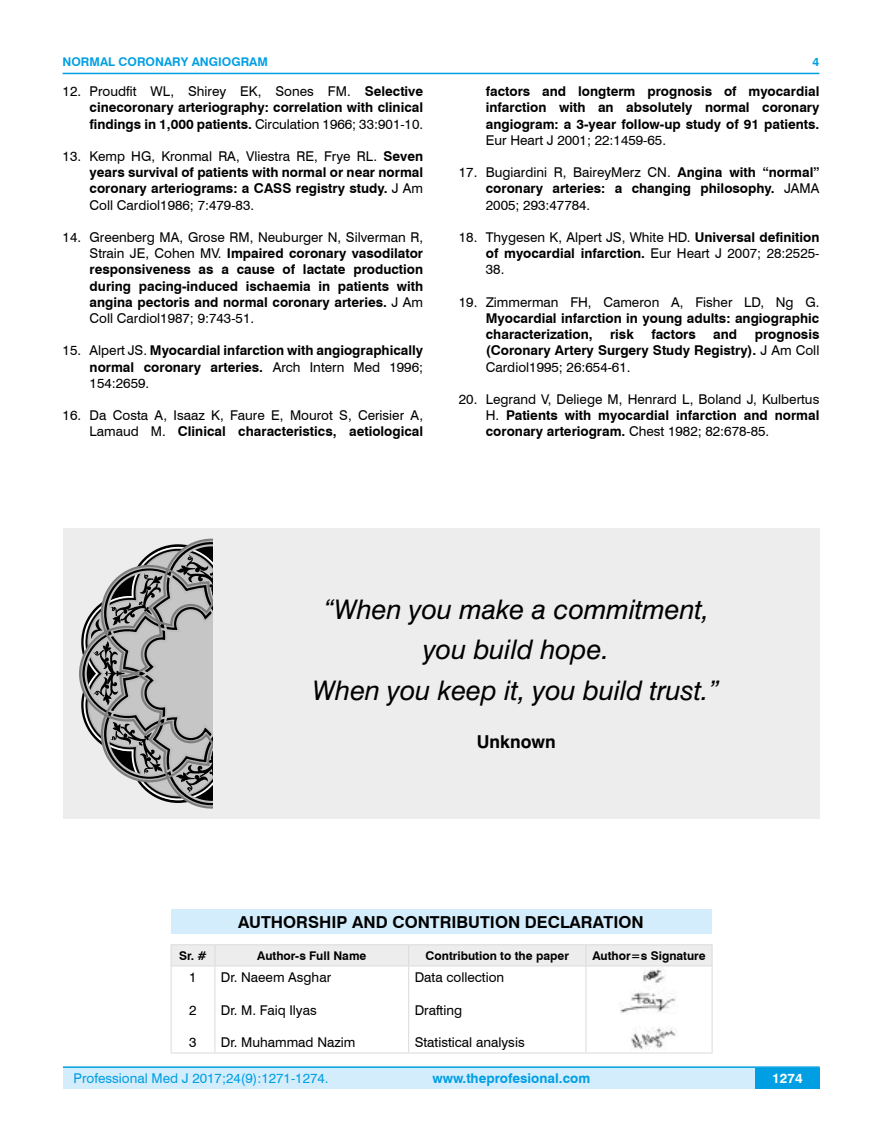
<style>
.page{position:relative;width:882px;height:1145px;background:#fff}
.page>*{position:absolute;margin:0;border:0;box-sizing:border-box;transform-origin:0 0}
.t1{font:italic 27px/40.5px "Swiss 721 BT";color:#000;text-align:center}
.t2{font:700 17.7px "Swiss 721 BT";color:#000}
.t3{font:700 16.5px "Swiss 721 BT";color:#000}
.t4{font:700 13.5px/16.2px "Swiss 721 BT";color:#000;text-align:justify}
.t5{font:13.5px/16.2px "Swiss 721 BT";color:#000;text-align:justify}
.t6{font:13.5px "Swiss 721 BT";color:#009fe3}
.t7{font:700 13.5px "Swiss 721 BT";color:#009fe3}
.t8{font:700 13.5px "Swiss 721 BT";color:#fff}
.t9{font:700 12px "Swiss 721 BT";color:#000}
.t10{font:700 12px "Swiss 721 BT";color:#009fe3}
.s1{font-weight:400}
.s2{font-weight:700}
</style>
<div class="page">
<div style="left:63px;top:1067px;width:756px;height:21px;background:#d4edfc"></div>
<hr style="left:63px;top:1066px;width:756px;height:2px;background:#009fe3">
<div style="left:754px;top:1068px;width:65px;height:20px;background:#009fe3"></div>
<hr style="left:63px;top:73px;width:756px;height:1px;background:#009fe3">
<div style="left:171px;top:909px;width:540px;height:24px;background:#d4edfc"></div>
<div style="left:171px;top:944px;width:541px;height:21px;background:#ededed"></div>
<hr style="left:171px;top:965px;width:44px;height:1px;background:#dadada">
<hr style="left:171px;top:966px;width:1px;height:86px;background:#dadada">
<hr style="left:215px;top:965px;width:193px;height:1px;background:#dadada">
<hr style="left:214px;top:966px;width:1px;height:86px;background:#dadada">
<hr style="left:408px;top:965px;width:177px;height:1px;background:#dadada">
<hr style="left:408px;top:966px;width:1px;height:86px;background:#dadada">
<hr style="left:585px;top:965px;width:127px;height:1px;background:#dadada">
<hr style="left:585px;top:966px;width:1px;height:86px;background:#dadada">
<hr style="left:711px;top:966px;width:1px;height:86px;background:#dadada">
<hr style="left:171px;top:1052px;width:44px;height:1px;background:#dadada">
<hr style="left:215px;top:1052px;width:193px;height:1px;background:#dadada">
<hr style="left:408px;top:1052px;width:177px;height:1px;background:#dadada">
<hr style="left:585px;top:1052px;width:127px;height:1px;background:#dadada">
<img style="left:620px;top:968px;width:58px;height:82px">
<div style="left:63px;top:528px;width:756px;height:291px;background:#ededed"></div>
<svg style="left:79px;top:538px;width:134px;height:271px"></svg>
<svg style="left:176px;top:554px;width:37px;height:43px;background:#7f7f7f"></svg>
<svg style="left:110px;top:722px;width:52px;height:52px;background:#767676"></svg>
<svg style="left:175px;top:750px;width:38px;height:42px;background:#7f7f7f"></svg>
<svg style="left:89px;top:573px;width:73px;height:132px;background:#8e8e8e"></svg>
<p class="t10" style="left:63px;top:53px;width:207px">NORMAL CORONARY ANGIOGRAM</p>
<p class="t4" style="left:90px;top:83px;width:335px;text-indent:-27px"><span class="s1">12. Proudfit WL, Shirey EK, Sones FM.</span> Selective cinecoronary arteriography: correlation with clinical findings in 1,000 patients. <span class="s1">Circulation 1966; 33:901-10.</span></p>
<p class="t4" style="left:90px;top:148px;width:335px;text-indent:-27px"><span class="s1">13. Kemp HG, Kronmal RA, Vliestra RE, Frye RL.</span> Seven years survival of patients with normal or near normal coronary arteriograms: a CASS registry study. <span class="s1">J Am Coll Cardiol1986; 7:479-83.</span></p>
<p class="t4" style="left:90px;top:229px;width:335px;text-indent:-27px"><span class="s1">14. Greenberg MA, Grose RM, Neuburger N, Silverman R, Strain JE, Cohen MV.</span> Impaired coronary vasodilator responsiveness as a cause of lactate production during pacing-induced ischaemia in patients with angina pectoris and normal coronary arteries. <span class="s1">J Am Coll Cardiol1987; 9:743-51.</span></p>
<p class="t4" style="left:90px;top:342px;width:335px;text-indent:-27px"><span class="s1">15. Alpert JS.</span> Myocardial infarction with angiographically normal coronary arteries. <span class="s1">Arch Intern Med 1996; 154:2659.</span></p>
<p class="t5" style="left:63px;top:407px;width:362px;text-align:right">16. Da Costa A, Isaaz K, Faure E, Mourot S, Cerisier A,<br>Lamaud M. <span class="s2">Clinical characteristics, aetiological</span></p>
<p class="t10" style="left:812px;top:53px;width:8px">4</p>
<p class="t4" style="left:485px;top:83px;width:335px">factors and longterm prognosis of myocardial infarction with an absolutely normal coronary angiogram: a 3-year follow-up study of 91 patients.</p>
<p class="t5" style="left:485px;top:131px;width:182px">Eur Heart J 2001; 22:1459-65.</p>
<p class="t4" style="left:485px;top:164px;width:335px;text-indent:-27px"><span class="s1">17. Bugiardini R, BaireyMerz CN.</span> Angina with “normal” coronary arteries: a changing philosophy. <span class="s1">JAMA 2005; 293:47784.</span></p>
<p class="t5" style="left:485px;top:228px;width:335px;text-indent:-27px">18. Thygesen K, Alpert JS, White HD. <span class="s2">Universal definition of myocardial infarction.</span> Eur Heart J 2007; 28:2525- 38.</p>
<p class="t5" style="left:458px;top:293px;width:362px">19. Zimmerman FH, Cameron A, Fisher LD, Ng G.</p>
<p class="t4" style="left:485px;top:310px;width:335px">Myocardial infarction in young adults: angiographic characterization,</p>
<p class="t4" style="left:609px;top:326px;width:25px">risk</p>
<p class="t4" style="left:651px;top:326px;width:46px">factors</p>
<p class="t4" style="left:713px;top:326px;width:25px">and</p>
<p class="t4" style="left:485px;top:326px;width:335px;text-indent:269px">prognosis (Coronary Artery Surgery Study Registry). <span class="s1">J Am Coll Cardiol1995; 26:654-61.</span></p>
<p class="t5" style="left:485px;top:390px;width:335px;text-indent:-27px">20. Legrand V, Deliege M, Henrard L, Boland J, Kulbertus H. <span class="s2">Patients with myocardial infarction and normal coronary arteriogram.</span> Chest 1982; 82:678-85.</p>
<h1 class="t1" style="left:313px;top:588px;width:408px">“When you make a commitment, you build hope.<br>When you keep it, you build trust.”</h1>
<h2 class="t2" style="left:476px;top:729px;width:80px">Unknown</h2>
<p class="t3" style="left:238px;top:910px;width:406px">AUTHORSHIP AND CONTRIBUTION DECLARATION</p>
<p class="t9" style="left:179px;top:947px;width:29px">Sr. #</p>
<p class="t9" style="left:257px;top:947px;width:111px">Author-s Full Name</p>
<p class="t9" style="left:425px;top:947px;width:145px">Contribution to the paper</p>
<p class="t9" style="left:592px;top:947px;width:115px">Author=s Signature</p>
<p class="t5" style="left:189px;top:968px;width:9px">1</p>
<p class="t5" style="left:189px;top:1001px;width:9px">2</p>
<p class="t5" style="left:189px;top:1033px;width:9px">3</p>
<p class="t5" style="left:221px;top:968px;width:112px">Dr. Naeem Asghar</p>
<p class="t5" style="left:221px;top:1001px;width:97px">Dr. M. Faiq Ilyas</p>
<p class="t5" style="left:221px;top:1033px;width:136px">Dr. Muhammad Nazim</p>
<p class="t5" style="left:414px;top:968px;width:91px">Data collection</p>
<p class="t5" style="left:414px;top:1001px;width:49px">Drafting</p>
<p class="t5" style="left:414px;top:1033px;width:111px">Statistical analysis</p>
<p class="t6" style="left:74px;top:1069px;width:256px">Professional Med J 2017;24(9):1271-1274.</p>
<p class="t7" style="left:432px;top:1069px;width:159px">www.theprofesional.com</p>
<p class="t8" style="left:771px;top:1069px;width:32px">1274</p>
</div>
